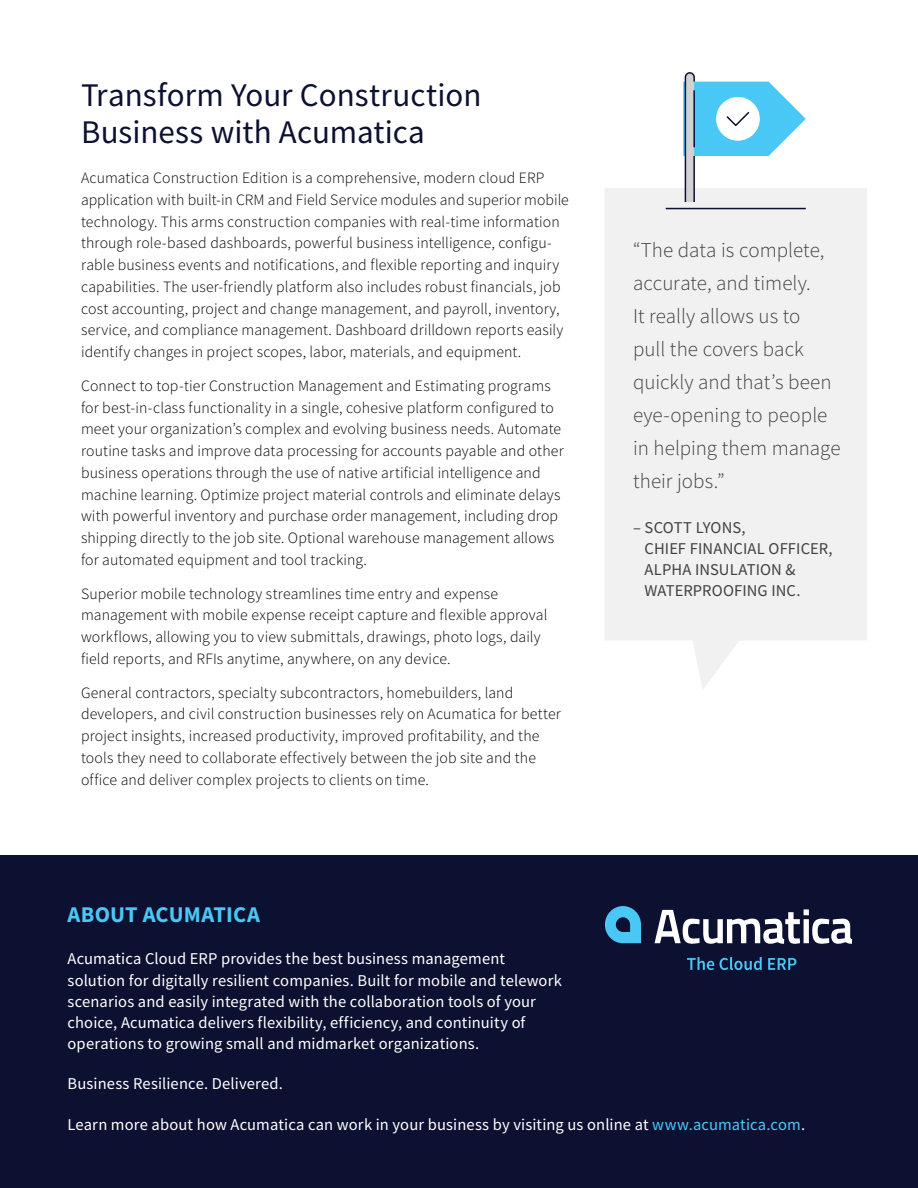
<style>
.page{position:relative;width:918px;height:1188px;background:#fff}
.page>*{position:absolute;margin:0;border:0;box-sizing:border-box;transform-origin:0 0}
.t1{font:33px/37.5px "Source Sans Pro";color:#0d1131}
.t2{font:700 22.5px "Source Sans Pro";letter-spacing:.005em;color:#49c8f5}
.t3{font:300 21px/33px "Source Sans Pro";color:#414042}
.t4{font:16.5px/21px "Source Sans Pro";letter-spacing:.01em;color:#fff}
.t5{font:16.5px/21px "Source Sans Pro";letter-spacing:.005em;color:#414042}
.t6{font:300 15.75px/21.8px "Source Sans Pro";letter-spacing:.01em;color:#000}
.s1{color:#49c8f5}
</style>
<div class="page">
<div style="left:0;top:856px;width:918px;height:332px;background:#0d1131"></div>
<svg style="left:605px;top:906px;width:36px;height:37px"></svg>
<svg style="left:655px;top:909px;width:197px;height:35px"></svg>
<svg style="left:687px;top:957px;width:27px;height:13px"></svg>
<svg style="left:720px;top:957px;width:42px;height:13px"></svg>
<svg style="left:768px;top:958px;width:28px;height:12px"></svg>
<svg style="left:605px;top:188px;width:262px;height:501px;fill:#f1f1f1"></svg>
<hr style="left:666px;top:208px;width:140px;height:1px;background:#0d1131">
<svg style="left:683px;top:72px;width:123px;height:131px"></svg>
<hr style="left:693px;top:90px;width:2px;height:57px;background:#0d1131">
<h1 class="t1" style="left:81px;top:76px;width:402px">Transform Your Construction<br>Business with Acumatica</h1>
<p class="t6" style="left:81px;top:167px;width:489px">Acumatica Construction Edition is a comprehensive, modern cloud ERP application with built-in CRM and Field Service modules and superior mobile technology. This arms construction companies with real-time information through role-based dashboards, powerful business intelligence, configu&shy;rable business events and notifications, and flexible reporting and inquiry capabilities. The user-friendly platform also includes robust financials, job cost accounting, project and change management, and payroll, inventory, service, and compliance management. Dashboard drilldown reports easily identify changes in project scopes, labor, materials, and equipment.</p>
<p class="t6" style="left:81px;top:375px;width:484px">Connect to top-tier Construction Management and Estimating programs for best-in-class functionality in a single, cohesive platform configured to meet your organization’s complex and evolving business needs. Automate routine tasks and improve data processing for accounts payable and other business operations through the use of native artificial intelligence and machine learning. Optimize project material controls and eliminate delays with powerful inventory and purchase order management, including drop shipping directly to the job site. Optional warehouse management allows for automated equipment and tool tracking.</p>
<p class="t6" style="left:81px;top:582px;width:468px">Superior mobile technology streamlines time entry and expense management with mobile expense receipt capture and flexible approval workflows, allowing you to view submittals, drawings, photo logs, daily field reports, and RFIs anytime, anywhere, on any device.</p>
<p class="t6" style="left:81px;top:681px;width:481px">General contractors, specialty subcontractors, homebuilders, land developers, and civil construction businesses rely on Acumatica for better project insights, increased productivity, improved profitability, and the tools they need to collaborate effectively between the job site and the office and deliver complex projects to clients on time.</p>
<h3 class="t3" style="left:633px;top:234px;width:209px">“The data is complete, accurate, and timely.<br>It really allows us to<br>pull the covers back quickly and that’s been eye-opening to people in helping them manage their jobs.”</h3>
<p class="t5" style="left:645px;top:517px;width:190px;text-indent:-12px">– SCOTT LYONS,<br>CHIEF FINANCIAL OFFICER,<br>ALPHA INSULATION &amp;<br>WATERPROOFING INC.</p>
<h2 class="t2" style="left:68px;top:900px;width:194px">ABOUT ACUMATICA</h2>
<p class="t4" style="left:68px;top:948px;width:496px">Acumatica Cloud ERP provides the best business management solution for digitally resilient companies. Built for mobile and telework scenarios and easily integrated with the collaboration tools of your choice, Acumatica delivers flexibility, efficiency, and continuity of operations to growing small and midmarket organizations.</p>
<p class="t4" style="left:68px;top:1073px;width:217px">Business Resilience. Delivered.</p>
<p class="t4" style="left:68px;top:1113px;width:739px">Learn more about how Acumatica can work in your business by visiting us online at <span class="s1">www.acumatica.com</span>.</p>
</div>
